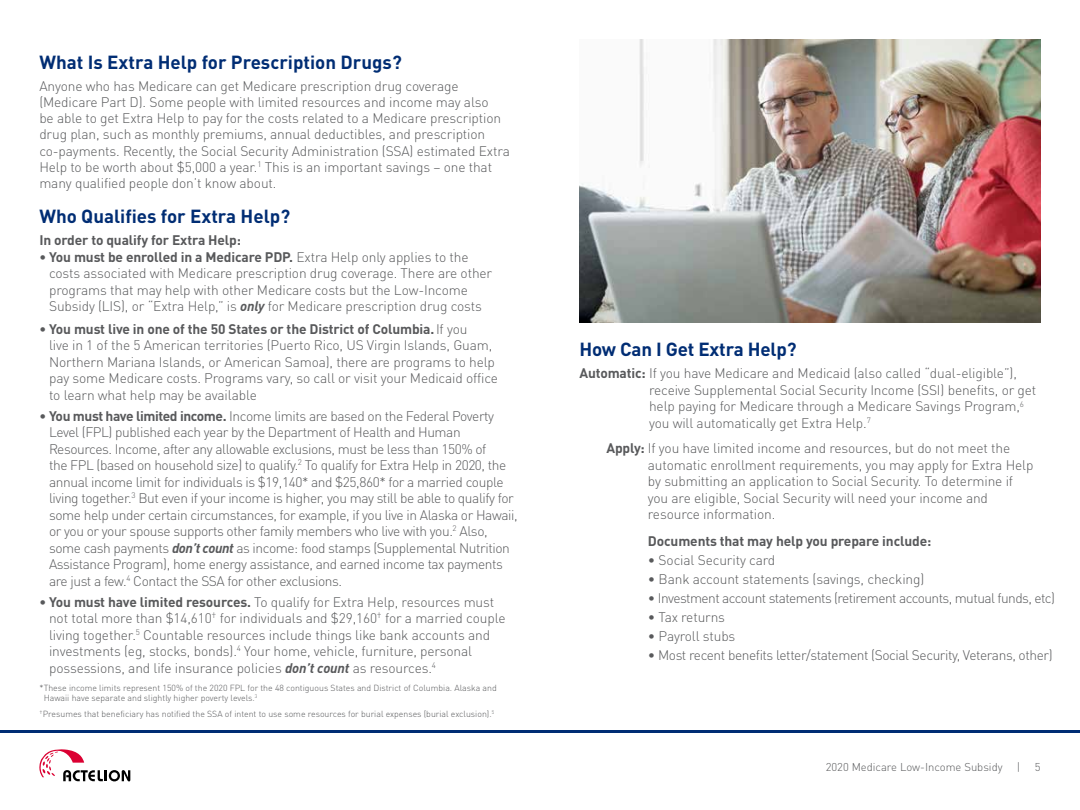
<style>
.page{position:relative;width:1080px;height:810px;background:#fff}
.page>*{position:absolute;margin:0;border:0;box-sizing:border-box;transform-origin:0 0}
.t1{font:700 18.75px "DINOT";color:#002d74}
.t2{font:300 13.75px/16.5px "DINOT";letter-spacing:-.01em;color:#58595b}
.t3{font:300 13.75px/16.5px "DINOT";letter-spacing:-.03em;color:#58595b}
.t4{font:700 13.75px "DINOT";letter-spacing:-.01em;color:#58595b}
.t5{font:300 13.75px "DINOT";letter-spacing:-.04em;color:#58595b}
.t6{font:300 11.25px "DINOT";color:#58595b}
.t7{font:300 8.75px/10px "DINOT";color:#58595b}
.s1{font-weight:700}
.s2{font-weight:700;font-style:italic}
</style>
<div class="page">
<img style="left:579px;top:39px;width:462px;height:284px">
<hr style="left:0;top:730px;width:540px;height:3px;background:#002d74">
<hr style="left:540px;top:730px;width:540px;height:3px;background:#002d74">
<svg style="left:39px;top:749px;width:91px;height:32px"></svg>
<h1 class="t1" style="left:39px;top:50px;width:364px">What Is Extra Help for Prescription Drugs?</h1>
<p class="t2" style="left:39px;top:77px;width:472px">Anyone who has Medicare can get Medicare prescription drug coverage (Medicare Part D). Some people with limited resources and income may also<br>be able to get Extra Help to pay for the costs related to a Medicare prescription drug plan, such as monthly premiums, annual deductibles, and prescription co-payments. Recently, the Social Security Administration (SSA) estimated Extra Help to be worth about $5,000 a year.<sup>1</sup> This is an important savings – one that many qualified people don’t know about.</p>
<h1 class="t1" style="left:39px;top:204px;width:252px">Who Qualifies for Extra Help?</h1>
<p class="t4" style="left:39px;top:231px;width:203px">In order to qualify for Extra Help:</p>
<p class="t2" style="left:49px;top:249px;width:445px;text-indent:-10px"><span class="s1">• You must be enrolled in a Medicare PDP.</span> Extra Help only applies to the costs associated with Medicare prescription drug coverage. There are other programs that may help with other Medicare costs but the Low-Income Subsidy (LIS), or “Extra Help,” is <span class="s2">only</span> for Medicare prescription drug costs</p>
<p class="t2" style="left:49px;top:320px;width:451px;text-indent:-10px"><span class="s1">• You must live in one of the 50 States or the District of Columbia.</span>If you<br>live in 1 of the 5 American territories (Puerto Rico, US Virgin Islands, Guam, Northern Mariana Islands, or American Samoa), there are programs to help pay some Medicare costs. Programs vary, so call or visit your Medicaid office to learn what help may be available</p>
<p class="t3" style="left:49px;top:407px;width:470px;text-indent:-10px"><span class="s1">• You must have limited income.</span> Income limits are based on the Federal Poverty Level (FPL) published each year by the Department of Health and Human Resources. Income, after any allowable exclusions, must be less than 150% of<br>the FPL (based on household size) to qualify.<sup>2</sup> To qualify for Extra Help in 2020, the annual income limit for individuals is $19,140* and $25,860* for a married couple living together.<sup>3</sup> But even if your income is higher, you may still be able to qualify for some help under certain circumstances, for example, if you live in Alaska or Hawaii, or you or your spouse supports other family members who live with you.<sup>2</sup> Also, some cash payments <span class="s2">don’t count</span> as income: food stamps (Supplemental Nutrition Assistance Program), home energy assistance, and earned income tax payments are just a few.<sup>4</sup> Contact the SSA for other exclusions.</p>
<p class="t2" style="left:49px;top:593px;width:458px;text-indent:-10px"><span class="s1">• You must have limited resources.</span> To qualify for Extra Help, resources must not total more than $14,610<sup>†</sup> for individuals and $29,160<sup>†</sup> for a married couple living together.<sup>5</sup> Countable resources include things like bank accounts and investments (eg, stocks, bonds).<sup>4</sup> Your home, vehicle, furniture, personal possessions, and life insurance policies <span class="s2">don’t count</span> as resources.<sup>4</sup></p>
<p class="t7" style="left:44px;top:683px;width:455px;text-indent:-4px">*These income limits represent 150% of the 2020 FPL for the 48 contiguous States and District of Columbia. Alaska and<br>Hawaii have separate and slightly higher poverty levels.<sup>3</sup></p>
<p class="t7" style="left:40px;top:708px;width:456px"><sup>†</sup>Presumes that beneficiary has notified the SSA of intent to use some resources for burial expenses (burial exclusion).<sup>5</sup></p>
<h1 class="t1" style="left:579px;top:337px;width:219px">How Can I Get Extra Help?</h1>
<p class="t2" style="left:649px;top:365px;width:389px;text-indent:-70px"><span class="s1">Automatic:</span> If you have Medicare and Medicaid (also called “dual-eligible”), receive Supplemental Social Security Income (SSI) benefits, or get help paying for Medicare through a Medicare Savings Program,<sup>6 </sup>you will automatically get Extra Help.<sup>7</sup></p>
<p class="t2" style="left:648px;top:440px;width:387px;text-indent:-42px"><span class="s1">Apply:</span> If you have limited income and resources, but do not meet the automatic enrollment requirements, you may apply for Extra Help by submitting an application to Social Security. To determine if you are eligible, Social Security will need your income and resource information.</p>
<p class="t4" style="left:648px;top:532px;width:285px">Documents that may help you prepare include:</p>
<p class="t2" style="left:648px;top:551px;width:129px">• Social Security card</p>
<p class="t2" style="left:648px;top:570px;width:278px">• Bank account statements (savings, checking)</p>
<p class="t5" style="left:648px;top:589px;width:409px">• Investment account statements (retirement accounts, mutual funds, etc)</p>
<p class="t2" style="left:648px;top:608px;width:79px">• Tax returns</p>
<p class="t2" style="left:648px;top:627px;width:89px">• Payroll stubs</p>
<p class="t3" style="left:648px;top:646px;width:406px">• Most recent benefits letter/statement (Social Security, Veterans, other)</p>
<p class="t6" style="left:826px;top:760px;width:178px">2020 Medicare Low-Income Subsidy</p>
<p class="t6" style="left:1017px;top:760px;width:5px">|</p>
<p class="t6" style="left:1035px;top:760px;width:7px">5</p>
</div>
